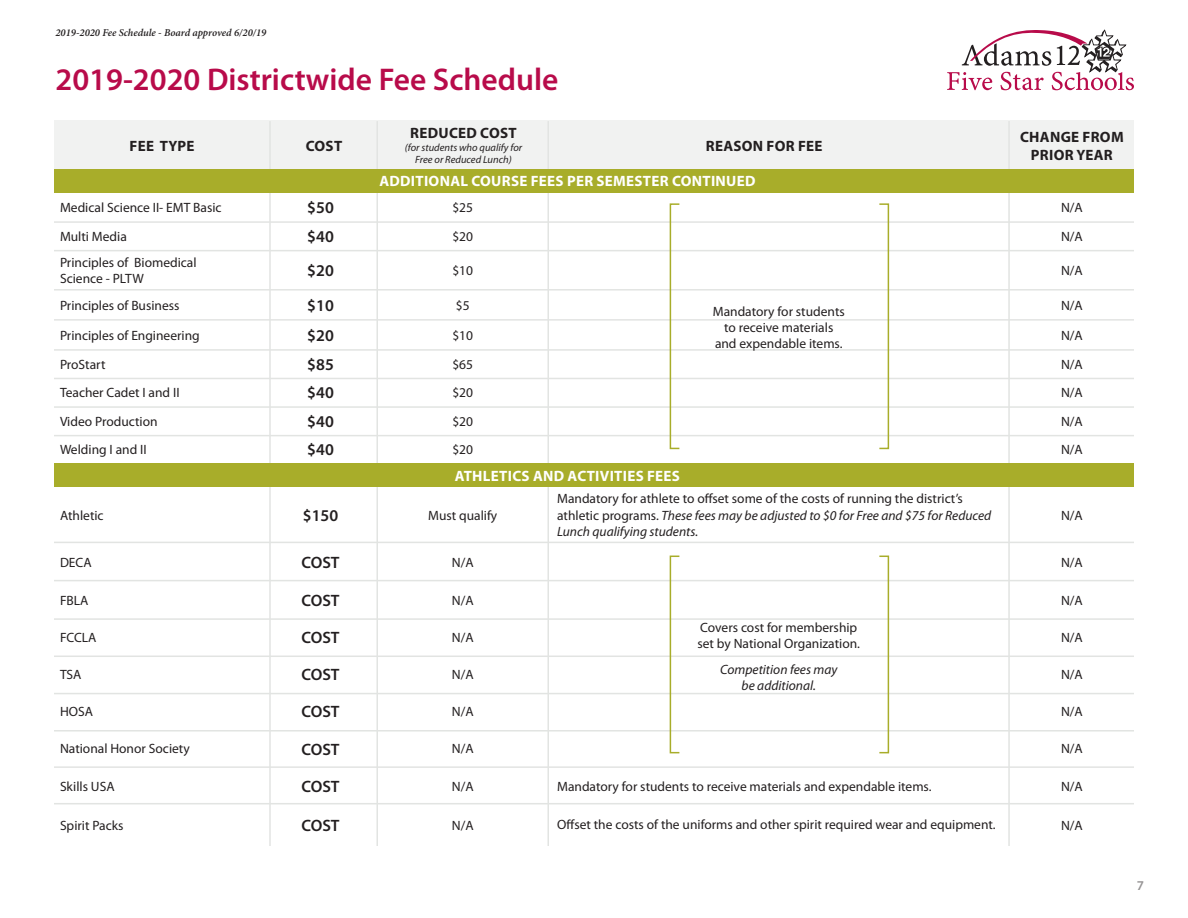
<style>
.page{position:relative;width:1188px;height:918px;background:#fff}
.page>*{position:absolute;margin:0;border:0;box-sizing:border-box;transform-origin:0 0}
.t1{font:600 31.5px "Myriad Pro";color:#b80b4a}
.t2{font:600 16.5px "Myriad Pro";color:#231f20}
.t3{font:700 15px "Myriad Pro";letter-spacing:.02em;color:#fff}
.t4{font:700 15px/18px "Myriad Pro";letter-spacing:.02em;color:#231f20;text-align:center}
.t5{font:13.5px/16.2px "Myriad Pro";color:#231f20}
.t6{font:italic 13.5px/16.2px "Myriad Pro";color:#231f20;text-align:center}
.t7{font:600 13.5px "Myriad Pro";color:#231f20}
.t8{font:italic 10.5px/12.6px "Myriad Pro";color:#231f20;text-align:center}
.t9{font:italic 600 10.5px "Minion Pro";color:#231f20}
.s1{font-style:italic}
</style>
<div class="page">
<div style="left:55px;top:121px;width:1079px;height:48px;background:#f1f2f1"></div>
<hr style="left:269px;top:121px;width:2px;height:725px;background:#e2e4e2">
<hr style="left:376px;top:121px;width:2px;height:725px;background:#e2e4e2">
<hr style="left:548px;top:121px;width:1px;height:725px;background:#e2e4e2">
<hr style="left:1008px;top:121px;width:2px;height:725px;background:#e2e4e2">
<svg style="left:947px;top:30px;width:187px;height:60px"></svg>
<div style="left:55px;top:169px;width:1079px;height:24px;background:#a8ad2a"></div>
<div style="left:55px;top:463px;width:1079px;height:24px;background:#a8ad2a"></div>
<hr style="left:54px;top:319px;width:1080px;height:2px;background:#e2e4e2">
<hr style="left:54px;top:289px;width:1080px;height:2px;background:#e2e4e2">
<hr style="left:54px;top:250px;width:1080px;height:1px;background:#e2e4e2">
<hr style="left:54px;top:221px;width:1080px;height:2px;background:#e2e4e2">
<hr style="left:54px;top:349px;width:1080px;height:2px;background:#e2e4e2">
<hr style="left:54px;top:378px;width:1080px;height:1px;background:#e2e4e2">
<hr style="left:54px;top:693px;width:1080px;height:1px;background:#e2e4e2">
<hr style="left:54px;top:406px;width:1080px;height:2px;background:#e2e4e2">
<hr style="left:54px;top:542px;width:1080px;height:1px;background:#e2e4e2">
<hr style="left:54px;top:730px;width:1080px;height:2px;background:#e2e4e2">
<hr style="left:54px;top:435px;width:1080px;height:1px;background:#e2e4e2">
<hr style="left:54px;top:580px;width:1080px;height:1px;background:#e2e4e2">
<hr style="left:54px;top:766px;width:1080px;height:2px;background:#e2e4e2">
<hr style="left:54px;top:803px;width:1080px;height:1px;background:#e2e4e2">
<hr style="left:54px;top:618px;width:1080px;height:2px;background:#e2e4e2">
<hr style="left:54px;top:656px;width:1080px;height:1px;background:#e2e4e2">
<div style="left:670px;top:203px;width:10px;height:246px;border:2px solid #a8ad2a"></div>
<div style="left:879px;top:203px;width:10px;height:246px;border:2px solid #a8ad2a"></div>
<div style="left:670px;top:556px;width:10px;height:197px;border:2px solid #a8ad2a"></div>
<div style="left:879px;top:556px;width:10px;height:197px;border:2px solid #a8ad2a"></div>
<p class="t9" style="left:56px;top:27px;width:212px">2019-2020 Fee Schedule - Board approved 6/20/19</p>
<h1 class="t1" style="left:56px;top:62px;width:504px">2019-2020 Districtwide Fee Schedule</h1>
<p class="t4" style="left:410px;top:124px;width:108px">REDUCED COST</p>
<p class="t8" style="left:405px;top:141px;width:119px">(for students who qualify for<br>Free or Reduced Lunch)</p>
<p class="t4" style="left:129px;top:137px;width:67px">FEE TYPE</p>
<p class="t4" style="left:306px;top:137px;width:38px">COST</p>
<p class="t4" style="left:706px;top:137px;width:118px">REASON FOR FEE</p>
<p class="t4" style="left:1020px;top:128px;width:105px">CHANGE FROM<br>PRIOR YEAR</p>
<p class="t5" style="left:60px;top:200px;width:163px">Medical Science II- EMT Basic</p>
<p class="t5" style="left:60px;top:228px;width:68px">Multi Media</p>
<p class="t2" style="left:307px;top:199px;width:28px">$50</p>
<p class="t2" style="left:307px;top:227px;width:28px">$40</p>
<p class="t3" style="left:379px;top:173px;width:378px">ADDITIONAL COURSE FEES PER SEMESTER CONTINUED</p>
<p class="t5" style="left:452px;top:200px;width:22px">$25</p>
<p class="t5" style="left:452px;top:228px;width:22px">$20</p>
<p class="t5" style="left:1061px;top:200px;width:23px">N/A</p>
<p class="t5" style="left:1061px;top:228px;width:23px">N/A</p>
<p class="t5" style="left:60px;top:255px;width:138px">Principles of Biomedical<br>Science - PLTW</p>
<p class="t2" style="left:307px;top:262px;width:28px">$20</p>
<p class="t5" style="left:452px;top:263px;width:22px">$10</p>
<p class="t5" style="left:1061px;top:263px;width:23px">N/A</p>
<p class="t5" style="left:60px;top:298px;width:121px">Principles of Business</p>
<p class="t5" style="left:60px;top:328px;width:141px">Principles of Engineering</p>
<p class="t5" style="left:60px;top:356px;width:47px">ProStart</p>
<p class="t5" style="left:60px;top:385px;width:121px">Teacher Cadet I and II</p>
<p class="t2" style="left:307px;top:296px;width:28px">$10</p>
<p class="t2" style="left:307px;top:326px;width:28px">$20</p>
<p class="t2" style="left:307px;top:355px;width:28px">$85</p>
<p class="t2" style="left:307px;top:384px;width:28px">$40</p>
<p class="t5" style="left:456px;top:298px;width:15px">$5</p>
<p class="t5" style="left:452px;top:328px;width:22px">$10</p>
<p class="t5" style="left:452px;top:356px;width:22px">$65</p>
<p class="t5" style="left:452px;top:385px;width:22px">$20</p>
<p class="t5" style="left:713px;top:303px;width:134px;text-align:center">Mandatory for students to receive materials and expendable items.</p>
<p class="t5" style="left:1061px;top:298px;width:23px">N/A</p>
<p class="t5" style="left:1061px;top:328px;width:23px">N/A</p>
<p class="t5" style="left:1061px;top:356px;width:23px">N/A</p>
<p class="t5" style="left:1061px;top:385px;width:23px">N/A</p>
<p class="t5" style="left:60px;top:413px;width:99px">Video Production</p>
<p class="t2" style="left:307px;top:412px;width:28px">$40</p>
<p class="t5" style="left:452px;top:413px;width:22px">$20</p>
<p class="t5" style="left:1061px;top:413px;width:23px">N/A</p>
<p class="t5" style="left:60px;top:442px;width:88px">Welding I and II</p>
<p class="t2" style="left:307px;top:441px;width:28px">$40</p>
<p class="t5" style="left:452px;top:442px;width:22px">$20</p>
<p class="t5" style="left:1061px;top:442px;width:23px">N/A</p>
<p class="t3" style="left:455px;top:468px;width:227px">ATHLETICS AND ACTIVITIES FEES</p>
<p class="t5" style="left:60px;top:507px;width:45px">Athletic</p>
<p class="t2" style="left:303px;top:506px;width:37px">$150</p>
<p class="t5" style="left:428px;top:507px;width:71px">Must qualify</p>
<p class="t5" style="left:557px;top:491px;width:436px">Mandatory for athlete to offset some of the costs of running the district’s athletic programs. <span class="s1">These fees may be adjusted to $0 for Free and $75 for Reduced<br>Lunch qualifying students.</span></p>
<p class="t5" style="left:1061px;top:507px;width:23px">N/A</p>
<p class="t5" style="left:60px;top:554px;width:33px">DECA</p>
<p class="t2" style="left:302px;top:553px;width:40px">COST</p>
<p class="t5" style="left:452px;top:554px;width:23px">N/A</p>
<p class="t5" style="left:1061px;top:554px;width:23px">N/A</p>
<p class="t5" style="left:60px;top:593px;width:30px">FBLA</p>
<p class="t5" style="left:60px;top:630px;width:38px">FCCLA</p>
<p class="t5" style="left:60px;top:667px;width:23px">TSA</p>
<p class="t2" style="left:302px;top:591px;width:40px">COST</p>
<p class="t2" style="left:302px;top:628px;width:40px">COST</p>
<p class="t2" style="left:302px;top:666px;width:40px">COST</p>
<p class="t5" style="left:452px;top:593px;width:23px">N/A</p>
<p class="t5" style="left:452px;top:630px;width:23px">N/A</p>
<p class="t5" style="left:452px;top:667px;width:23px">N/A</p>
<p class="t5" style="left:698px;top:620px;width:164px">Covers cost for membership set by National Organization.</p>
<p class="t6" style="left:720px;top:661px;width:119px">Competition fees may be additional.</p>
<p class="t5" style="left:1061px;top:593px;width:23px">N/A</p>
<p class="t5" style="left:1061px;top:630px;width:23px">N/A</p>
<p class="t5" style="left:1061px;top:667px;width:23px">N/A</p>
<p class="t5" style="left:60px;top:704px;width:35px">HOSA</p>
<p class="t2" style="left:302px;top:703px;width:40px">COST</p>
<p class="t5" style="left:452px;top:704px;width:23px">N/A</p>
<p class="t5" style="left:1061px;top:704px;width:23px">N/A</p>
<p class="t5" style="left:60px;top:741px;width:131px">National Honor Society</p>
<p class="t2" style="left:302px;top:740px;width:40px">COST</p>
<p class="t5" style="left:452px;top:741px;width:23px">N/A</p>
<p class="t5" style="left:1061px;top:741px;width:23px">N/A</p>
<p class="t5" style="left:60px;top:779px;width:56px">Skills USA</p>
<p class="t2" style="left:302px;top:778px;width:40px">COST</p>
<p class="t5" style="left:452px;top:779px;width:23px">N/A</p>
<p class="t5" style="left:557px;top:779px;width:376px">Mandatory for students to receive materials and expendable items.</p>
<p class="t5" style="left:1061px;top:779px;width:23px">N/A</p>
<p class="t5" style="left:60px;top:817px;width:65px">Spirit Packs</p>
<p class="t2" style="left:302px;top:816px;width:40px">COST</p>
<p class="t5" style="left:452px;top:817px;width:23px">N/A</p>
<p class="t5" style="left:557px;top:817px;width:440px">Offset the costs of the uniforms and other spirit required wear and equipment.</p>
<p class="t5" style="left:1061px;top:817px;width:23px">N/A</p>
<p class="t7" style="left:1136px;top:878px;width:9px">7</p>
</div>
